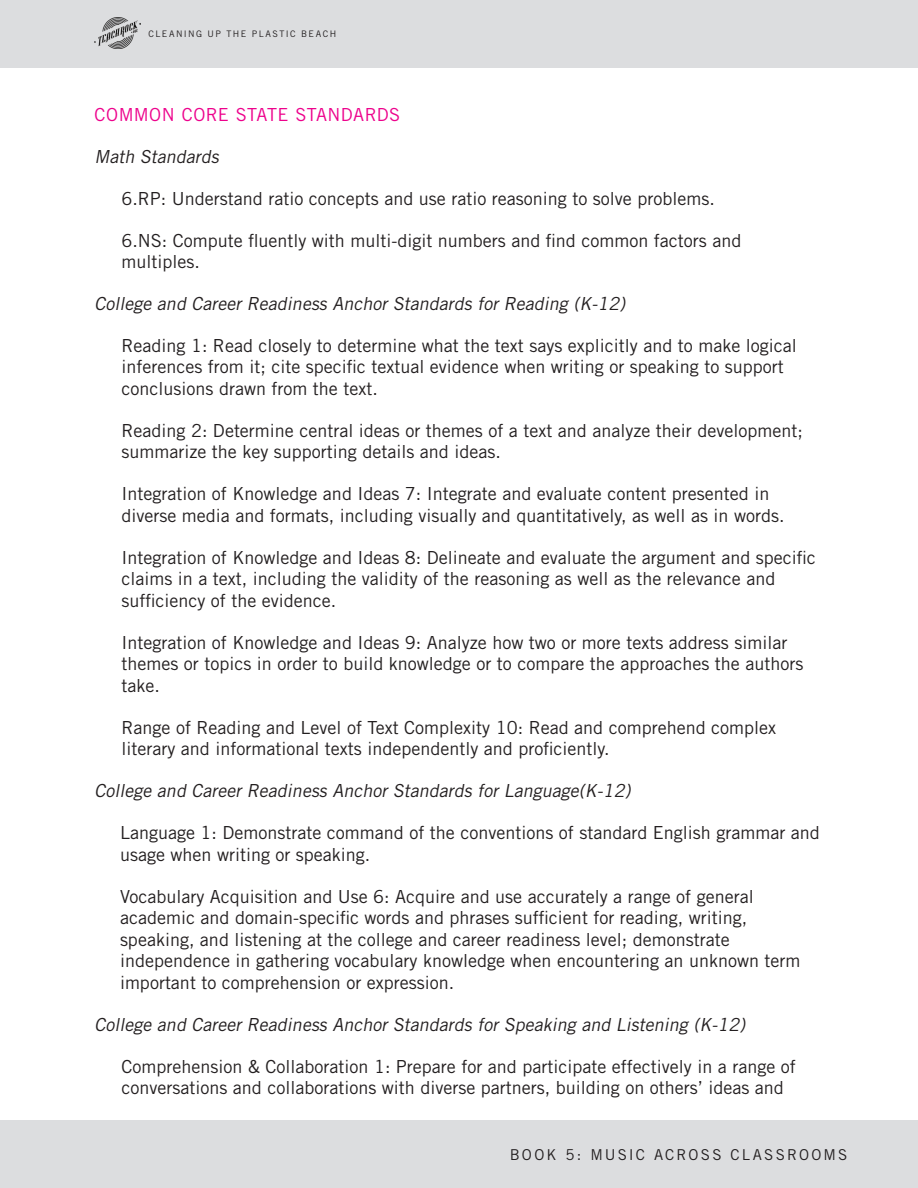
<style>
.page{position:relative;width:918px;height:1188px;background:#fff}
.page>*{position:absolute;margin:0;border:0;box-sizing:border-box;transform-origin:0 0}
.INDENTED_BODY_COPY{font:18px/21.6px "Trade Gothic LT Std";color:#231f20}
.INDENTED_BODY_COPY-2{font:italic 18px "Trade Gothic LT Std";color:#231f20}
.PINK_SECTION_HEADER{font:italic 18px "Trade Gothic LT Std";color:#231f20}
.PINK_SECTION_HEADER-2{font:18px "Trade Gothic LT Std";letter-spacing:.02em;color:#ed028c}
.t1{font:15px "Trade Gothic LT Std";letter-spacing:.14em;color:#231f20}
.t2{font:9px "Trade Gothic LT Std";letter-spacing:.16em;color:#231f20}
</style>
<div class="page">
<div style="left:0;top:0;width:918px;height:68px;background:#dcdddf"></div>
<img style="left:94px;top:18px;width:46px;height:30px">
<div style="left:0;top:1120px;width:918px;height:68px;background:#dcdddf"></div>
<p class="t2" style="left:148px;top:28px;width:189px">CLEANING UP THE PLASTIC BEACH</p>
<p class="PINK_SECTION_HEADER-2" style="left:94px;top:104px;width:307px">COMMON CORE STATE STANDARDS</p>
<p class="PINK_SECTION_HEADER" style="left:94px;top:146px;width:130px">Math Standards</p>
<p class="INDENTED_BODY_COPY" style="left:122px;top:187px;width:595px">6.RP: Understand ratio concepts and use ratio reasoning to solve problems.</p>
<p class="INDENTED_BODY_COPY" style="left:122px;top:229px;width:621px">6.NS: Compute fluently with multi-digit numbers and find common factors and multiples.</p>
<p class="PINK_SECTION_HEADER" style="left:94px;top:293px;width:536px">College and Career Readiness Anchor Standards for Reading (K-12)</p>
<p class="INDENTED_BODY_COPY" style="left:122px;top:334px;width:677px">Reading 1: Read closely to determine what the text says explicitly and to make logical inferences from it; cite specific textual evidence when writing or speaking to support conclusions drawn from the text.</p>
<p class="INDENTED_BODY_COPY" style="left:122px;top:419px;width:683px">Reading 2: Determine central ideas or themes of a text and analyze their development; summarize the key supporting details and ideas.</p>
<p class="INDENTED_BODY_COPY" style="left:122px;top:483px;width:665px">Integration of Knowledge and Ideas 7: Integrate and evaluate content presented in diverse media and formats, including visually and quantitatively, as well as in words.</p>
<p class="INDENTED_BODY_COPY" style="left:122px;top:546px;width:696px">Integration of Knowledge and Ideas 8: Delineate and evaluate the argument and specific claims in a text, including the validity of the reasoning as well as the relevance and sufficiency of the evidence.</p>
<p class="INDENTED_BODY_COPY" style="left:122px;top:631px;width:683px">Integration of Knowledge and Ideas 9: Analyze how two or more texts address similar themes or topics in order to build knowledge or to compare the approaches the authors take.</p>
<p class="INDENTED_BODY_COPY" style="left:122px;top:716px;width:656px">Range of Reading and Level of Text Complexity 10: Read and comprehend complex literary and informational texts independently and proficiently.</p>
<p class="INDENTED_BODY_COPY-2" style="left:94px;top:780px;width:542px">College and Career Readiness Anchor Standards for Language(K-12)</p>
<p class="INDENTED_BODY_COPY" style="left:120px;top:822px;width:701px">Language 1: Demonstrate command of the conventions of standard English grammar and usage when writing or speaking.</p>
<p class="INDENTED_BODY_COPY" style="left:120px;top:885px;width:682px">Vocabulary Acquisition and Use 6: Acquire and use accurately a range of general academic and domain-specific words and phrases sufficient for reading, writing, speaking, and listening at the college and career readiness level; demonstrate independence in gathering vocabulary knowledge when encountering an unknown term important to comprehension or expression.</p>
<p class="INDENTED_BODY_COPY-2" style="left:94px;top:1014px;width:656px">College and Career Readiness Anchor Standards for Speaking and Listening (K-12)</p>
<p class="INDENTED_BODY_COPY" style="left:122px;top:1055px;width:676px">Comprehension &amp; Collaboration 1: Prepare for and participate effectively in a range of conversations and collaborations with diverse partners, building on others’ ideas and</p>
<p class="t1" style="left:510px;top:1145px;width:339px">BOOK 5: MUSIC ACROSS CLASSROOMS</p>
</div>
